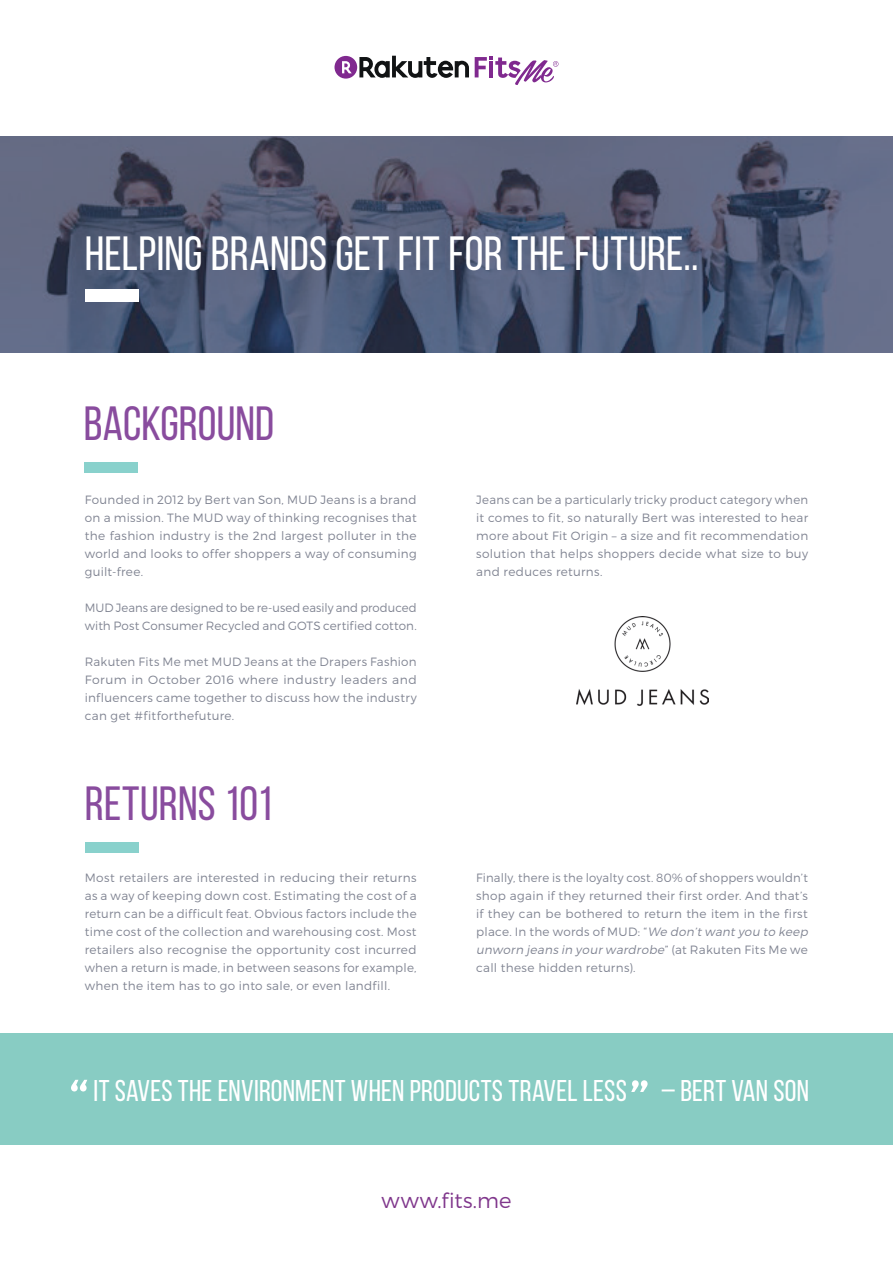
<style>
.page{position:relative;width:893px;height:1263px;background:#fff}
.page>*{position:absolute;margin:0;border:0;box-sizing:border-box;transform-origin:0 0}
.t1{font:300 70.5px "Montserrat";color:#fff}
.t2{font:48px "Bebas Neue";letter-spacing:.005em;color:#fff}
.t3{font:48px "Bebas Neue";color:#894c9e}
.t4{font:30px "Bebas Neue";letter-spacing:.005em;color:#fff}
.t5{font:300 21px "Montserrat";letter-spacing:.035em;color:#80378c}
.t6{font:300 12px/18px "Montserrat";letter-spacing:.02em;color:#808492;text-align:justify}
.s1{font-style:italic}
</style>
<div class="page">
<div style="left:334px;top:56px;width:23px;height:23px;background:#80298f;border-radius:50%"></div>
<svg style="left:342px;top:61px;width:10px;height:12px"></svg>
<svg style="left:359px;top:56px;width:110px;height:22px"></svg>
<svg style="left:475px;top:56px;width:83px;height:29px"></svg>
<div style="left:84px;top:462px;width:53px;height:10px;background:#89d1cc"></div>
<div style="left:85px;top:842px;width:53px;height:11px;background:#89d1cc"></div>
<img style="left:0;top:136px;width:893px;height:217px">
<div style="left:85px;top:289px;width:53px;height:13px;background:#fff"></div>
<div style="left:0;top:1033px;width:893px;height:112px;background:#88ccc3"></div>
<img style="left:576px;top:616px;width:132px;height:90px">
<h2 class="t2" style="left:85px;top:227px;width:615px">HELPING BRANDS GET FIT FOR THE FUTURE..</h2>
<h2 class="t3" style="left:84px;top:398px;width:192px">BACKGROUND</h2>
<p class="t6" style="left:85px;top:491px;width:333px">Founded in 2012 by Bert van Son, MUD Jeans is a brand on a mission. The MUD way of thinking recognises that the fashion industry is the 2nd largest polluter in the world and looks to offer shoppers a way of consuming guilt-free.</p>
<p class="t6" style="left:85px;top:599px;width:333px">MUD Jeans are designed to be re-used easily and produced with Post Consumer Recycled and GOTS certified cotton.</p>
<p class="t6" style="left:85px;top:653px;width:333px">Rakuten Fits Me met MUD Jeans at the Drapers Fashion Forum in October 2016 where industry leaders and influencers came together to discuss how the industry can get #fitforthefuture.</p>
<h2 class="t3" style="left:85px;top:778px;width:190px">RETURNS 101</h2>
<p class="t6" style="left:476px;top:491px;width:333px">Jeans can be a particularly tricky product category when it comes to fit, so naturally Bert was interested to hear more about Fit Origin – a size and fit recommendation solution that helps shoppers decide what size to buy and reduces returns.</p>
<p class="t6" style="left:85px;top:869px;width:333px">Most retailers are interested in reducing their returns as a way of keeping down cost. Estimating the cost of a return can be a difficult feat. Obvious factors include the time cost of the collection and warehousing cost. Most retailers also recognise the opportunity cost incurred when a return is made, in between seasons for example, when the item has to go into sale, or even landfill.</p>
<p class="t6" style="left:476px;top:869px;width:336px;text-align:left">Finally, there is the loyalty cost. 80% of shoppers wouldn’t shop again if they returned their first order. And that’s if they can be bothered to return the item in the first place. In the words of MUD: “<span class="s1">We don’t want you to keep unworn jeans in your wardrobe</span>” (a t R a k u te n F i ts M e we call these hidden returns).</p>
<h3 class="t4" style="left:94px;top:1074px;width:717px">IT SAVES THE ENVIRONMENT WHEN PRODUCTS TRAVEL LESS – BERT VAN SON</h3>
<h1 class="t1" style="left:68px;top:1061px;width:21px">“</h1>
<h1 class="t1" style="left:628px;top:1061px;width:23px">”</h1>
<h3 class="t5" style="left:381px;top:1188px;width:132px">www.fits.me</h3>
</div>
